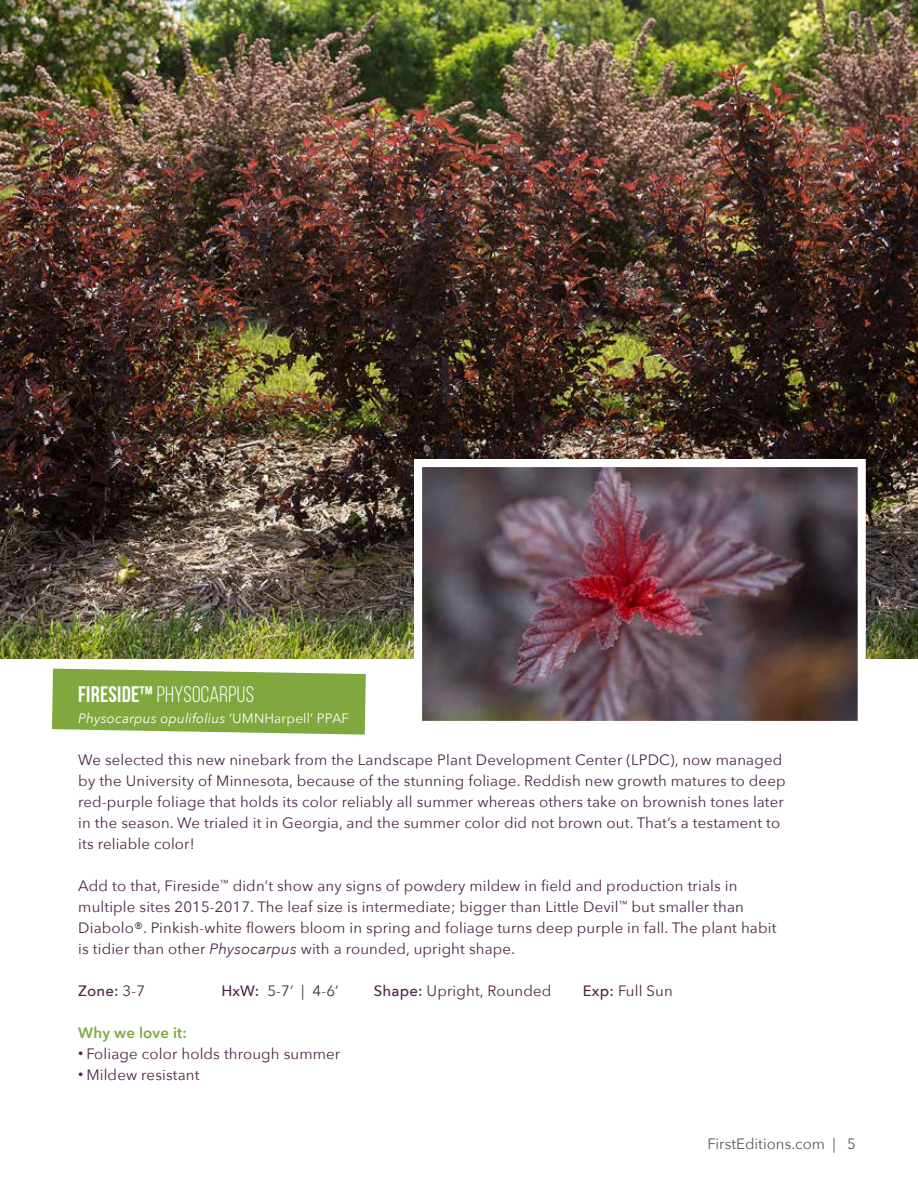
<style>
.page{position:relative;width:918px;height:1188px;background:#fff}
.page>*{position:absolute;margin:0;border:0;box-sizing:border-box;transform-origin:0 0}
.t1{font:22.5px "Bebas Neue";letter-spacing:.01em;color:#fff}
.t2{font:15px/21px "Avenir Next";letter-spacing:.01em;color:#4c2747}
.t3{font:15px "Avenir Next";color:#58595b}
.t4{font:600 15px "Avenir Next";letter-spacing:.01em;color:#80a83f}
.t5{font:500 15px "Avenir Next";color:#4c2747}
.t6{font:italic 13.5px "Avenir Next";letter-spacing:.01em;color:#fff}
.s1{font-style:inherit}
.s2{font-style:normal}
.s3{font-style:italic}
.s4{font-weight:400}
.s5{font-weight:500}
.s6{font-size:10.5px}
</style>
<div class="page">
<img style="left:0;top:0;width:918px;height:659px">
<img style="left:423px;top:468px;width:434px;height:252px">
<div style="left:414px;top:459px;width:452px;height:270px;border:8px solid #fff"></div>
<svg style="left:52px;top:669px;width:314px;height:66px;background:#8aaf4f"></svg>
<h1 class="t1" style="left:78px;top:682px;width:177px"><span class="s1">FIRESIDE™</span> PHYSOCARPUS</h1>
<p class="t6" style="left:78px;top:707px;width:272px">Physocarpus opulifolius <span class="s2">‘UMNHarpell’ PPAF</span></p>
<p class="t2" style="left:78px;top:749px;width:709px">We selected this new ninebark from the Landscape Plant Development Center (LPDC), now managed by the University of Minnesota, because of the stunning foliage. Reddish new growth matures to deep red-purple foliage that holds its color reliably all summer whereas others take on brownish tones later in the season. We trialed it in Georgia, and the summer color did not brown out. That’s a testament to its reliable color!</p>
<p class="t2" style="left:78px;top:875px;width:700px">Add to that, Fireside<sup>™</sup> didn’t show any signs of powdery mildew in field and production trials in multiple sites 2015-2017. The leaf size is intermediate; bigger than Little Devil<sup>™</sup> but smaller than Diabolo®. Pinkish-white flowers bloom in spring and foliage turns deep purple in fall. The plant habit is tidier than other <span class="s3">Physocarpus</span> with a rounded, upright shape.</p>
<p class="t5" style="left:78px;top:978px;width:68px">Zone: <span class="s4">3-7</span></p>
<p class="t2" style="left:221px;top:980px;width:119px"><span class="s5">HxW:</span> 5-7’ | 4-6’</p>
<p class="t2" style="left:374px;top:980px;width:179px"><span class="s5">Shape:</span> Upright, Rounded</p>
<p class="t2" style="left:583px;top:980px;width:91px"><span class="s5">Exp:</span> Full Sun</p>
<p class="t4" style="left:78px;top:1020px;width:110px">Why we love it:</p>
<p class="t2" style="left:78px;top:1043px;width:264px"><span class="s6">•</span> Foliage color holds through summer</p>
<p class="t2" style="left:78px;top:1064px;width:123px"><span class="s6">•</span> Mildew resistant</p>
<p class="t3" style="left:707px;top:1131px;width:150px">FirstEditions.com | 5</p>
</div>
